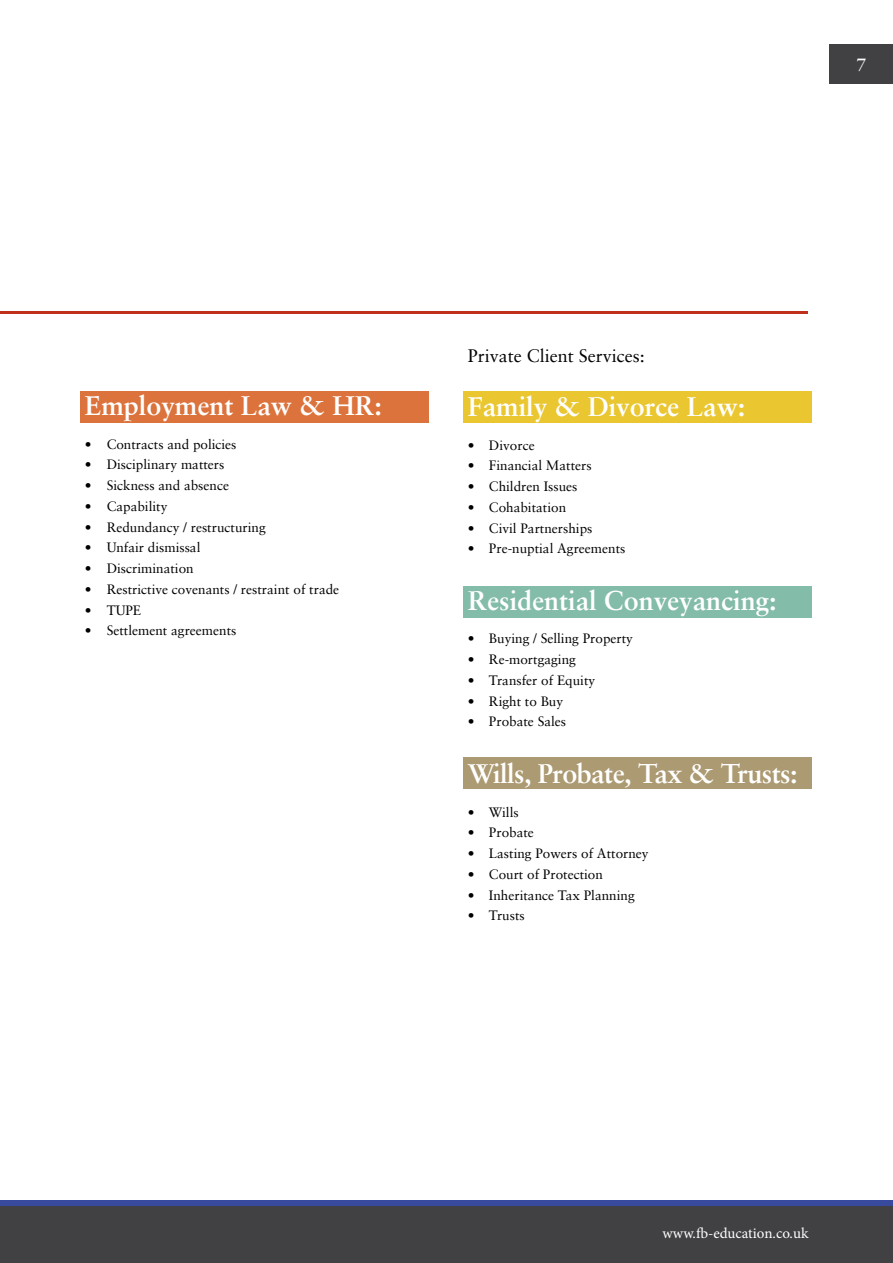
<style>
.page{position:relative;width:893px;height:1263px;background:#fff}
.page>*{position:absolute;margin:0;border:0;box-sizing:border-box;transform-origin:0 0}
.t1{font:700 27px "Sabon LT";color:#fff}
.t2{font:700 27px "Sabon LT";letter-spacing:-.02em;color:#fff}
.t3{font:18px "Sabon LT";color:#000}
.t4{font:18px "Sabon LT";color:#fff}
.t5{font:15px "Minion Pro";color:#fff}
.t6{font:13.5px "Sabon LT";color:#000}
</style>
<div class="page">
<div style="left:829px;top:44px;width:64px;height:40px;background:#414143"></div>
<div style="left:0;top:1205px;width:893px;height:58px;background:#414143"></div>
<div style="left:0;top:1200px;width:893px;height:5px;background:#384a9e"></div>
<div style="left:464px;top:586px;width:348px;height:32px;background:#83bca9"></div>
<div style="left:464px;top:391px;width:348px;height:32px;background:#eac730"></div>
<div style="left:464px;top:757px;width:348px;height:32px;background:#ac9a72"></div>
<hr style="left:0;top:312px;width:808px;height:2px;background:#bf311a">
<div style="left:80px;top:391px;width:348px;height:32px;background:#dc733c"></div>
<h2 class="t4" style="left:856px;top:54px;width:12px">7</h2>
<h1 class="t1" style="left:85px;top:389px;width:298px">Employment Law &amp; HR:</h1>
<p class="t6" style="left:85px;top:436px;width:153px">• Contracts and policies</p>
<p class="t6" style="left:85px;top:457px;width:141px">• Disciplinary matters</p>
<p class="t6" style="left:85px;top:477px;width:146px">• Sickness and absence</p>
<p class="t6" style="left:85px;top:498px;width:84px">• Capability</p>
<p class="t6" style="left:85px;top:519px;width:182px">• Redundancy / restructuring</p>
<p class="t6" style="left:85px;top:540px;width:117px">• Unfair dismissal</p>
<p class="t6" style="left:85px;top:560px;width:110px">• Discrimination</p>
<p class="t6" style="left:85px;top:581px;width:256px">• Restrictive covenants / restraint of trade</p>
<p class="t6" style="left:85px;top:602px;width:58px">• TUPE</p>
<p class="t6" style="left:85px;top:623px;width:153px">• Settlement agreements</p>
<h2 class="t3" style="left:468px;top:345px;width:178px">Private Client Services:</h2>
<h1 class="t1" style="left:468px;top:390px;width:279px">Family &amp; Divorce Law:</h1>
<p class="t6" style="left:468px;top:437px;width:69px">• Divorce</p>
<p class="t6" style="left:468px;top:458px;width:126px">• Financial Matters</p>
<p class="t6" style="left:468px;top:478px;width:111px">• Children Issues</p>
<p class="t6" style="left:468px;top:499px;width:100px">• Cohabitation</p>
<p class="t6" style="left:468px;top:520px;width:126px">• Civil Partnerships</p>
<p class="t6" style="left:468px;top:541px;width:159px">• Pre-nuptial Agreements</p>
<h1 class="t1" style="left:468px;top:584px;width:311px">Residential Conveyancing:</h1>
<p class="t6" style="left:468px;top:631px;width:167px">• Buying / Selling Property</p>
<p class="t6" style="left:468px;top:651px;width:110px">• Re-mortgaging</p>
<p class="t6" style="left:468px;top:672px;width:129px">• Transfer of Equity</p>
<p class="t6" style="left:468px;top:693px;width:97px">• Right to Buy</p>
<p class="t6" style="left:468px;top:714px;width:100px">• Probate Sales</p>
<h1 class="t2" style="left:468px;top:757px;width:331px">Wills, Probate, Tax &amp; Trusts:</h1>
<p class="t6" style="left:468px;top:804px;width:53px">• Wills</p>
<p class="t6" style="left:468px;top:824px;width:68px">• Probate</p>
<p class="t6" style="left:468px;top:845px;width:183px">• Lasting Powers of Attorney</p>
<p class="t6" style="left:468px;top:866px;width:137px">• Court of Protection</p>
<p class="t6" style="left:468px;top:887px;width:169px">• Inheritance Tax Planning</p>
<p class="t6" style="left:468px;top:907px;width:59px">• Trusts</p>
<p class="t5" style="left:662px;top:1223px;width:147px">www.fb-education.co.uk</p>
</div>
